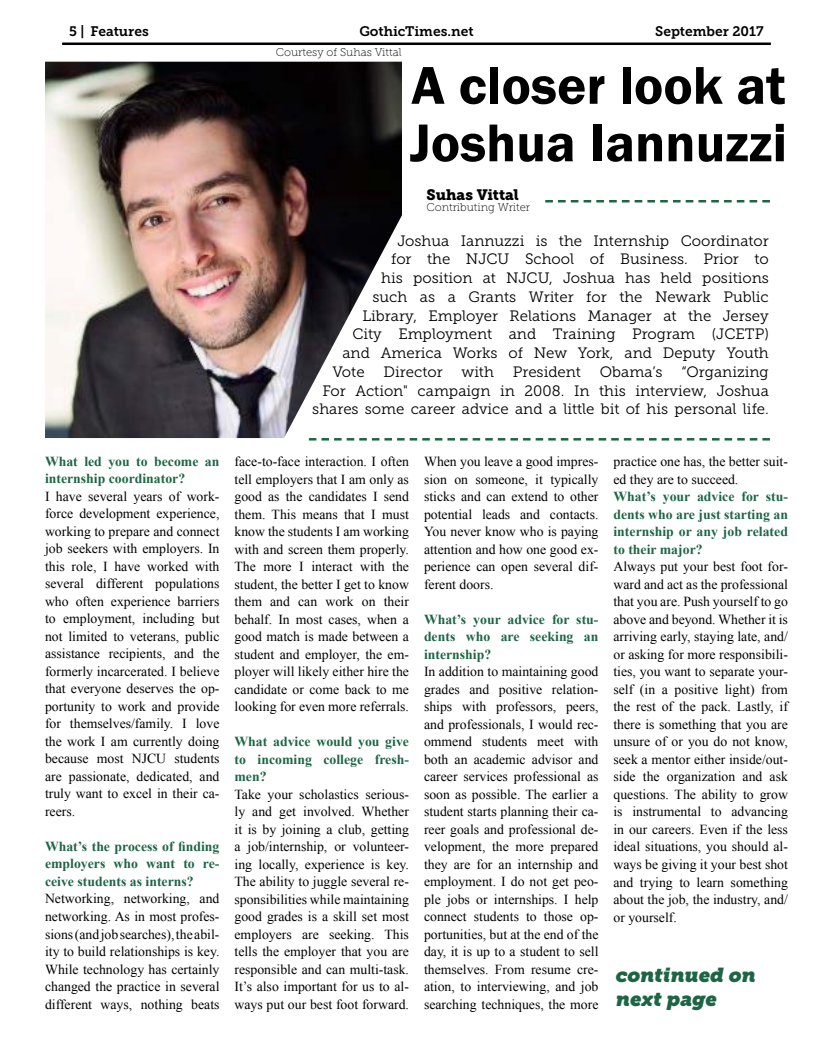
<style>
.page{position:relative;width:833px;height:1058px;background:#fff}
.page>*{position:absolute;margin:0;border:0;box-sizing:border-box;transform-origin:0 0}
.t1{font:55px/57.5px "Franklin Gothic URW Dem";color:#000}
.t2{font:italic 20px/24px "Museo Slab 1000";color:#1d6545}
.t3{font:15px/18.8px "Museo Slab 300";color:#000;text-align:right}
.t4{font:15px "Museo Slab 900";color:#000}
.t5{font:13.75px/17.5px "Times New Roman";color:#000;text-align:justify}
.t6{font:700 13.75px/17.5px "Times New Roman";color:#1d6545;text-align:justify}
.t7{font:13.75px "Museo Slab 700";color:#000}
.t8{font:11.25px "Museo Slab 100";color:#000}
</style>
<div class="page">
<hr style="left:62px;top:42px;width:708px;height:3px;background:#000">
<svg style="left:545px;top:200px;width:224px;height:2px"></svg>
<svg style="left:309px;top:438px;width:461px;height:2px"></svg>
<img style="left:45px;top:62px;width:357px;height:376px">
<p class="t7" style="left:69px;top:24px;width:81px">5 | Features</p>
<p class="t7" style="left:359px;top:24px;width:116px">GothicTimes.net</p>
<p class="t7" style="left:655px;top:24px;width:110px">September 2017</p>
<p class="t8" style="left:276px;top:46px;width:127px">Courtesy of Suhas Vittal</p>
<h1 class="t1" style="left:410px;top:56px;width:379px">A closer look at<br>Joshua Iannuzzi</h1>
<p class="t4" style="left:426px;top:186px;width:94px">Suhas Vittal</p>
<p class="t8" style="left:426px;top:201px;width:105px">Contributing Writer</p>
<p class="t3" style="left:397px;top:231px;width:373px">Joshua Iannuzzi is the Internship Coordinator</p>
<p class="t3" style="left:391px;top:250px;width:379px">for the NJCU School of Business. Prior to</p>
<p class="t3" style="left:381px;top:269px;width:389px">his position at NJCU, Joshua has held positions</p>
<p class="t3" style="left:372px;top:287px;width:398px">such as a Grants Writer for the Newark Public</p>
<p class="t3" style="left:362px;top:306px;width:408px">Library, Employer Relations Manager at the Jersey</p>
<p class="t3" style="left:352px;top:325px;width:418px">City Employment and Training Program (JCETP)</p>
<p class="t3" style="left:342px;top:344px;width:428px">and America Works of New York, and Deputy Youth</p>
<p class="t3" style="left:332px;top:362px;width:34px">Vote</p>
<p class="t3" style="left:383px;top:362px;width:61px">Director</p>
<p class="t3" style="left:461px;top:362px;width:34px">with</p>
<p class="t3" style="left:513px;top:362px;width:70px">President</p>
<p class="t3" style="left:600px;top:362px;width:64px">Obama’s</p>
<p class="t3" style="left:312px;top:362px;width:458px">“Organizing<br>For Action" campaign in 2008. In this interview, Joshua shares some career advice and a little bit of his personal life.</p>
<p class="t6" style="left:45px;top:452px;width:176px">What led you to become an internship coordinator?</p>
<p class="t5" style="left:45px;top:487px;width:176px">I have several years of work&shy;force development experience, working to prepare and connect job seekers with employers. In this role, I have worked with several different populations who often experience barriers to employment, including but not limited to veterans, public assistance recipients, and the formerly incarcerated. I believe that everyone deserves the op&shy;portunity to work and provide for themselves/family. I love the work I am currently doing because most NJCU students are passionate, dedicated, and truly want to excel in their ca&shy;reers.</p>
<p class="t6" style="left:45px;top:837px;width:176px">What’s the process of finding employers who want to re&shy;ceive students as interns?</p>
<p class="t5" style="left:45px;top:890px;width:176px">Networking, networking, and networking. As in most profes&shy;sions (and job searches), the abil&shy;ity to build relationships is key.<br>While technology has certainly changed the practice in several different ways, nothing beats</p>
<p class="t5" style="left:234px;top:452px;width:176px">face-to-face interaction. I often tell employers that I am only as good as the candidates I send them. This means that I must know the students I am working with and screen them properly.<br>The more I interact with the student, the better I get to know them and can work on their behalf. In most cases, when a good match is made between a student and employer, the em&shy;ployer will likely either hire the candidate or come back to me looking for even more referrals.</p>
<p class="t6" style="left:234px;top:732px;width:176px">What advice would you give to incoming college fresh&shy;men?</p>
<p class="t5" style="left:234px;top:785px;width:176px">Take your scholastics serious&shy;ly and get involved. Whether it is by joining a club, getting a job/internship, or volunteer&shy;ing locally, experience is key.<br>The ability to juggle several re&shy;sponsibilities while maintaining good grades is a skill set most employers are seeking. This tells the employer that you are responsible and can multi-task.<br>It’s also important for us to al&shy;ways put our best foot forward.</p>
<p class="t5" style="left:424px;top:452px;width:176px">When you leave a good impres&shy;sion on someone, it typically sticks and can extend to other potential leads and contacts.<br>You never know who is paying attention and how one good ex&shy;perience can open several dif&shy;ferent doors.</p>
<p class="t6" style="left:424px;top:610px;width:176px">What’s your advice for stu&shy;dents who are seeking an internship?</p>
<p class="t5" style="left:424px;top:662px;width:176px">In addition to maintaining good grades and positive relation&shy;ships with professors, peers, and professionals, I would rec&shy;ommend students meet with both an academic advisor and career services professional as soon as possible. The earlier a student starts planning their ca&shy;reer goals and professional de&shy;velopment, the more prepared they are for an internship and employment. I do not get peo&shy;ple jobs or internships. I help connect students to those op&shy;portunities, but at the end of the day, it is up to a student to sell themselves. From resume cre&shy;ation, to interviewing, and job searching techniques, the more</p>
<p class="t5" style="left:613px;top:452px;width:176px">practice one has, the better suit&shy;ed they are to succeed.</p>
<p class="t6" style="left:613px;top:487px;width:176px">What’s your advice for stu&shy;dents who are just starting an internship or any job related to their major?</p>
<p class="t5" style="left:613px;top:557px;width:176px">Always put your best foot for&shy;ward and act as the professional that you are. Push yourself to go above and beyond. Whether it is arriving early, staying late, and/ or asking for more responsibili&shy;ties, you want to separate your&shy;self (in a positive light) from the rest of the pack. Lastly, if there is something that you are unsure of or you do not know, seek a mentor either inside/out&shy;side the organization and ask questions. The ability to grow is instrumental to advancing in our careers. Even if the less ideal situations, you should al&shy;ways be giving it your best shot and trying to learn something about the job, the industry, and/ or yourself.</p>
<h2 class="t2" style="left:614px;top:963px;width:142px">continued on next page</h2>
</div>
